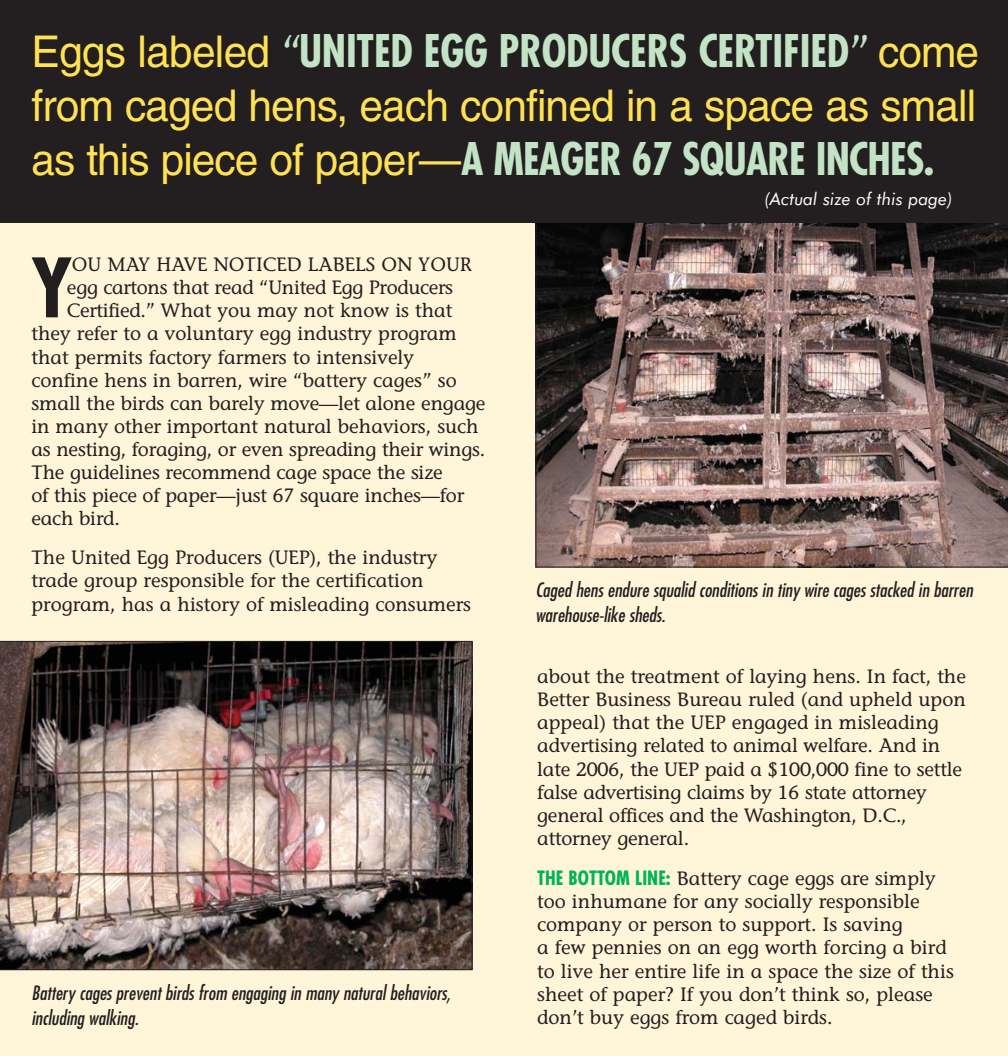
<style>
.page{position:relative;width:1008px;height:1056px;background:#fff}
.page>*{position:absolute;margin:0;border:0;box-sizing:border-box;transform-origin:0 0}
.t1{font:700 condensed 79.45px "Futura";color:#231f20}
.t2{font:700 condensed 43.75px "Futura";letter-spacing:-.005em;color:#c3e3c6}
.t3{font:43.75px "Helvetica";letter-spacing:-.02em;color:#ffe153}
.t4{font:19.25px/23.1px "Stone Informal";color:#231f20}
.t5{font:italic condensed 19.25px/24.5px "Futura";color:#231f20}
.t6{font:italic 17.5px "Futura BT";color:#fff}
.s1{font-family:"Helvetica";font-weight:400;font-stretch:normal;color:#ffe153}
.s2{font-family:"Stone Informal";font-weight:400;font-stretch:normal}
.s3{font-family:"Futura";font-weight:700;font-stretch:condensed;color:#00b259}
</style>
<div class="page">
<div style="left:0;top:0;width:1008px;height:1055px;background:#fff6da"></div>
<svg style="left:536px;top:222px;width:472px;height:345px;background:#725f5b"></svg>
<div style="left:0;top:0;width:1008px;height:222px;background:#231f20"></div>
<img style="left:0;top:640px;width:472px;height:329px">
<h2 class="t2" style="left:32px;top:31px;width:949px"><span class="s1">Eggs labeled</span> <span class="s2">“</span>UNITED EGG PRODUCERS CERTIFIED<span class="s2">”</span> <span class="s1">come</span></h2>
<h2 class="t3" style="left:31px;top:90px;width:946px">from caged hens, each confined in a space as small</h2>
<h2 class="t2" style="left:31px;top:140px;width:904px"><span class="s1">as this piece of paper—</span>A MEAGER 67 SQUARE INCHES.</h2>
<p class="t6" style="left:764px;top:192px;width:190px">(Actual size of this page)</p>
<h1 class="t1" style="left:31px;top:253px;width:42px">Y</h1>
<p class="t4" style="left:72px;top:255px;width:402px">OU MAY HAVE NOTICED LABELS ON YOUR</p>
<p class="t4" style="left:67px;top:278px;width:388px">egg cartons that read “United Egg Producers</p>
<p class="t4" style="left:67px;top:301px;width:387px">Certified.” What you may not know is that</p>
<p class="t4" style="left:32px;top:324px;width:427px">they refer to a voluntary egg industry program</p>
<p class="t4" style="left:32px;top:347px;width:384px">that permits factory farmers to intensively</p>
<p class="t4" style="left:32px;top:370px;width:427px">confine hens in barren, wire “battery cages” so</p>
<p class="t4" style="left:32px;top:393px;width:455px">small the birds can barely move—let alone engage</p>
<p class="t4" style="left:32px;top:416px;width:449px">in many other important natural behaviors, such</p>
<p class="t4" style="left:32px;top:439px;width:455px">as nesting, foraging, or even spreading their wings.</p>
<p class="t4" style="left:32px;top:463px;width:413px">The guidelines recommend cage space the size</p>
<p class="t4" style="left:32px;top:486px;width:434px">of this piece of paper—just 67 square inches—for</p>
<p class="t4" style="left:32px;top:509px;width:90px">each bird.</p>
<p class="t4" style="left:32px;top:548px;width:441px">The United Egg Producers (UEP), the industry trade group responsible for the certification program, has a history of misleading consumers</p>
<p class="t5" style="left:32px;top:982px;width:424px">Battery cagespreventbirdsfrom engaging in many naturalbehaviors, including walking.</p>
<p class="t5" style="left:536px;top:579px;width:442px">Caged hensendure squalid conditionsin tiny wire cagesstacked in barren warehouse-like sheds.</p>
<p class="t4" style="left:537px;top:666px;width:430px">about the treatment of laying hens. In fact, the Better Business Bureau ruled (and upheld upon appeal) that the UEP engaged in misleading advertising related to animal welfare. And in late 2006, the UEP paid a $100,000 fine to settle false advertising claims by 16 state attorney general offices and the Washington, D.C., attorney general.</p>
<p class="t4" style="left:537px;top:868px;width:418px"><span class="s3">THE BOTTOM LINE:</span> Battery cage eggs are simply too inhumane for any socially responsible company or person to support. Is saving<br>a few pennies on an egg worth forcing a bird to live her entire life in a space the size of this sheet of paper? If you don’t think so, please don’t buy eggs from caged birds.</p>
</div>
